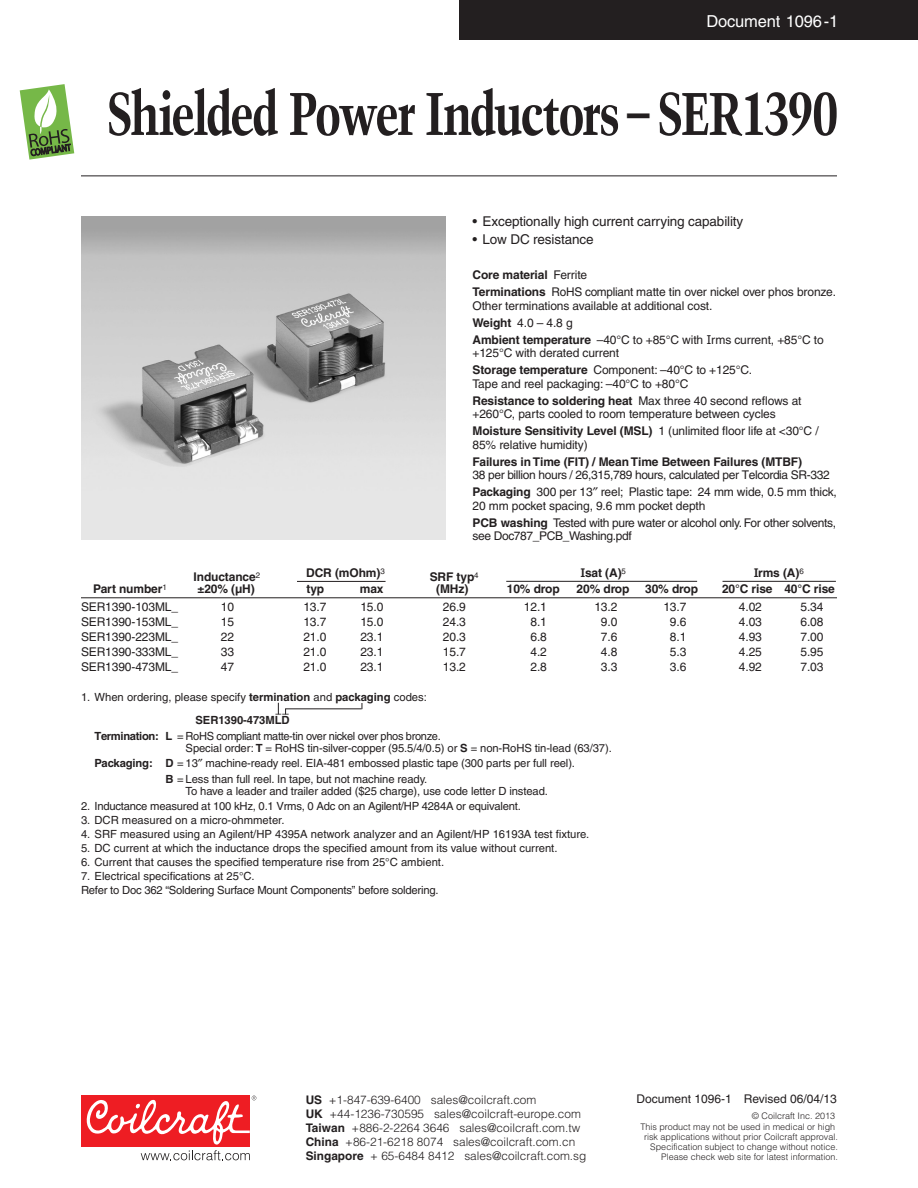
<style>
.page{position:relative;width:918px;height:1188px;background:#fff}
.page>*{position:absolute;margin:0;border:0;box-sizing:border-box;transform-origin:0 0}
.Headline{font:700 condensed 60px "Trump Mediaeval";letter-spacing:-.045em;color:#231f20}
.Document_number{font:16.5px "Helvetica";letter-spacing:-.01em;color:#fff}
.Bullets{font:13.5px "Helvetica";letter-spacing:-.01em;color:#231f20}
.Points{font:12px/13.4px "Helvetica";letter-spacing:-.01em;color:#231f20}
.Specs{font:12px "Helvetica";letter-spacing:-.01em;color:#231f20}
.Points-2{font:12px/13.4px "Helvetica";letter-spacing:-.03em;color:#231f20}
.Specs_Head{font:700 12px "Helvetica";letter-spacing:-.01em;color:#231f20}
.Points-3{font:700 12px "Helvetica";letter-spacing:-.01em;color:#231f20}
.t1{font:300 11.85px "Helvetica";color:#231f20}
.t2{font:700 11.85px/14.1px "Helvetica";color:#231f20}
.Notes{font:11.25px "Helvetica";color:#231f20}
.Note_Tol_Ter_Pac{font:11.25px/12px "Helvetica";letter-spacing:-.01em;color:#231f20}
.Notes-2{font:11.25px "Helvetica";letter-spacing:-.02em;color:#231f20}
.Note_PartNumber{font:700 11.25px "Helvetica";letter-spacing:-.005em;color:#231f20}
.t3{font:300 9px/9.9px "Helvetica";color:#231f20;text-align:right}
.s1{font-weight:400}
.s2{font-weight:700}
.s3{font-family:"Verdana"}
.s4{font-family:"Glypha"}
.s5{font-family:"Part Number Code"}
</style>
<div class="page">
<div style="left:459px;top:0;width:459px;height:40px;background:#231f20"></div>
<div style="left:81px;top:1096px;width:169px;height:51px;background:#ee1d23"></div>
<svg style="left:86px;top:1096px;width:170px;height:64px"></svg>
<svg style="left:20px;top:84px;width:54px;height:76px"></svg>
<hr style="left:81px;top:176px;width:756px;height:1px;background:#231f20">
<hr style="left:81px;top:597px;width:756px;height:1px;background:#231f20">
<hr style="left:506px;top:581px;width:191px;height:1px;background:#231f20">
<hr style="left:723px;top:581px;width:113px;height:1px;background:#231f20">
<hr style="left:285px;top:708px;width:77px;height:1px;background:#231f20">
<hr style="left:297px;top:581px;width:89px;height:1px;background:#231f20">
<img style="left:81px;top:216px;width:365px;height:324px">
<p class="Document_number" style="left:706px;top:11px;width:133px">Document 1096 -1</p>
<p class="Headline" style="left:106px;top:76px;width:734px">Shielded Power Inductors – SER1390</p>
<p class="Bullets" style="left:472px;top:214px;width:272px">• Exceptionally high current carrying capability</p>
<p class="Bullets" style="left:472px;top:232px;width:123px">• Low DC resistance</p>
<p class="Points-3" style="left:472px;top:267px;width:116px">Core material <span class="s1">Ferrite</span></p>
<p class="Points" style="left:472px;top:285px;width:365px"><span class="s2">Terminations</span> RoHS compliant matte tin over nickel over phos bronze.<br>Other terminations available at additional cost.</p>
<p class="Points" style="left:472px;top:316px;width:102px"><span class="s2">Weight</span> 4.0 – 4.8 g</p>
<p class="Points" style="left:472px;top:333px;width:353px"><span class="s2">Ambient temperature</span> –40°C to +85°C with <span class="s3">I</span>rms current, +85°C to +125°C with derated current</p>
<p class="Points" style="left:473px;top:363px;width:281px"><span class="s2">Storage temperature</span> Component: –40°C to +125°C.<br>Tape and reel packaging: –40°C to +80°C</p>
<p class="Points" style="left:473px;top:394px;width:331px"><span class="s2">Resistance to soldering heat</span> Max three 40 second reflows at +260°C, parts cooled to room temperature between cycles</p>
<p class="Points" style="left:473px;top:424px;width:348px"><span class="s2">Moisture Sensitivity Level (MSL)</span> 1 (unlimited floor life at &lt;30°C /<br>85% relative humidity)</p>
<p class="Points-2" style="left:473px;top:455px;width:359px"><span class="s2">Failures in Time (FIT) / Mean Time Between Failures (MTBF)<br></span>38 per billion hours / 26,315,789 hours, calculated per Telcordia SR-332</p>
<p class="Points" style="left:473px;top:485px;width:366px"><span class="s2">Packaging</span> 300 per 13 reel; Plastic tape: 24 mm wide, 0.5 mm thick,<br>20 mm pocket spacing, 9.6 mm pocket depth</p>
<p class="Points-2" style="left:473px;top:516px;width:365px"><span class="s2">PCB washing</span> Tested with pure water or alcohol only. For other solvents, see Doc787_PCB_Washing.pdf</p>
<p class="Specs_Head" style="left:194px;top:569px;width:68px">Inductance<sup>2</sup></p>
<p class="Specs_Head" style="left:306px;top:566px;width:80px">DCR (mOhm)<sup>3</sup></p>
<p class="Specs_Head" style="left:430px;top:569px;width:50px">SRF typ<sup>4</sup></p>
<p class="Specs_Head" style="left:581px;top:566px;width:46px"><span class="s4">I</span>sat (A)<sup>5</sup></p>
<p class="Specs_Head" style="left:754px;top:566px;width:51px"><span class="s4">I</span>rms (A)<sup>6</sup></p>
<p class="Specs_Head" style="left:93px;top:581px;width:75px">Part number<sup>1</sup></p>
<p class="Specs_Head" style="left:197px;top:581px;width:59px">±20% (µH)</p>
<p class="Specs_Head" style="left:307px;top:581px;width:19px">typ</p>
<p class="Specs_Head" style="left:360px;top:581px;width:25px">max</p>
<p class="Specs_Head" style="left:436px;top:581px;width:34px">(MHz)</p>
<p class="Specs_Head" style="left:507px;top:581px;width:54px">10% drop</p>
<p class="Specs_Head" style="left:577px;top:581px;width:54px">20% drop</p>
<p class="Specs_Head" style="left:645px;top:581px;width:54px">30% drop</p>
<p class="Specs_Head" style="left:722px;top:581px;width:114px">20°C rise 40°C rise</p>
<p class="Specs" style="left:81px;top:600px;width:99px">SER1390-103ML_</p>
<p class="Specs" style="left:221px;top:600px;width:15px">10</p>
<p class="Specs" style="left:303px;top:600px;width:24px">13.7</p>
<p class="Specs" style="left:360px;top:600px;width:24px">15.0</p>
<p class="Specs" style="left:443px;top:600px;width:24px">26.9</p>
<p class="Specs" style="left:524px;top:600px;width:24px">12.1</p>
<p class="Specs" style="left:594px;top:600px;width:24px">13.2</p>
<p class="Specs" style="left:663px;top:600px;width:24px">13.7</p>
<p class="Specs" style="left:739px;top:600px;width:24px">4.02</p>
<p class="Specs" style="left:800px;top:600px;width:24px">5.34</p>
<p class="Specs" style="left:81px;top:615px;width:99px">SER1390-153ML_</p>
<p class="Specs" style="left:221px;top:615px;width:15px">15</p>
<p class="Specs" style="left:303px;top:615px;width:24px">13.7</p>
<p class="Specs" style="left:360px;top:615px;width:24px">15.0</p>
<p class="Specs" style="left:443px;top:615px;width:24px">24.3</p>
<p class="Specs" style="left:530px;top:615px;width:18px">8.1</p>
<p class="Specs" style="left:601px;top:615px;width:18px">9.0</p>
<p class="Specs" style="left:670px;top:615px;width:18px">9.6</p>
<p class="Specs" style="left:739px;top:615px;width:24px">4.03</p>
<p class="Specs" style="left:800px;top:615px;width:24px">6.08</p>
<p class="Specs" style="left:81px;top:630px;width:99px">SER1390-223ML_</p>
<p class="Specs" style="left:221px;top:630px;width:15px">22</p>
<p class="Specs" style="left:303px;top:630px;width:24px">21.0</p>
<p class="Specs" style="left:360px;top:630px;width:24px">23.1</p>
<p class="Specs" style="left:443px;top:630px;width:24px">20.3</p>
<p class="Specs" style="left:530px;top:630px;width:18px">6.8</p>
<p class="Specs" style="left:601px;top:630px;width:18px">7.6</p>
<p class="Specs" style="left:670px;top:630px;width:18px">8.1</p>
<p class="Specs" style="left:739px;top:630px;width:24px">4.93</p>
<p class="Specs" style="left:800px;top:630px;width:24px">7.00</p>
<p class="Specs" style="left:81px;top:645px;width:99px">SER1390-333ML_</p>
<p class="Specs" style="left:221px;top:645px;width:15px">33</p>
<p class="Specs" style="left:303px;top:645px;width:24px">21.0</p>
<p class="Specs" style="left:360px;top:645px;width:24px">23.1</p>
<p class="Specs" style="left:443px;top:645px;width:24px">15.7</p>
<p class="Specs" style="left:530px;top:645px;width:18px">4.2</p>
<p class="Specs" style="left:601px;top:645px;width:18px">4.8</p>
<p class="Specs" style="left:670px;top:645px;width:18px">5.3</p>
<p class="Specs" style="left:739px;top:645px;width:24px">4.25</p>
<p class="Specs" style="left:800px;top:645px;width:24px">5.95</p>
<p class="Specs" style="left:81px;top:660px;width:99px">SER1390-473ML_</p>
<p class="Specs" style="left:221px;top:660px;width:15px">47</p>
<p class="Specs" style="left:303px;top:660px;width:24px">21.0</p>
<p class="Specs" style="left:360px;top:660px;width:24px">23.1</p>
<p class="Specs" style="left:443px;top:660px;width:24px">13.2</p>
<p class="Specs" style="left:530px;top:660px;width:18px">2.8</p>
<p class="Specs" style="left:601px;top:660px;width:18px">3.3</p>
<p class="Specs" style="left:670px;top:660px;width:18px">3.6</p>
<p class="Specs" style="left:739px;top:660px;width:24px">4.92</p>
<p class="Specs" style="left:800px;top:660px;width:24px">7.03</p>
<p class="Notes" style="left:81px;top:691px;width:347px">1. When ordering, please specify <span class="s2">termination</span> and <span class="s2">packaging</span> codes:</p>
<p class="Note_PartNumber" style="left:195px;top:714px;width:96px">SER1390-473M<span class="s5">LD</span></p>
<p class="Note_Tol_Ter_Pac" style="left:186px;top:730px;width:428px;text-indent:-91px"><span class="s2">Termination: L</span> = RoHS compliant matte-tin over nickel over phos bronze.<br>Special order: <span class="s2">T</span> = RoHS tin-silver-copper (95.5/4/0.5) or <span class="s2">S</span> = non-RoHS tin-lead (63/37).</p>
<p class="Note_Tol_Ter_Pac" style="left:94px;top:757px;width:482px"><span class="s2">Packaging: D</span> = 13 machine-ready reel. EIA-481 embossed plastic tape (300 parts per full reel).</p>
<p class="Note_Tol_Ter_Pac" style="left:186px;top:773px;width:364px;text-indent:-20px"><span class="s2">B</span> = Less than full reel. In tape, but not machine ready.<br>To have a leader and trailer added ($25 charge), use code letter D instead.</p>
<p class="Notes-2" style="left:81px;top:800px;width:441px">2. Inductance measured at 100 kHz, 0.1 Vrms, 0 Adc on an Agilent/HP 4284A or equivalent.</p>
<p class="Notes" style="left:81px;top:814px;width:205px">3. DCR measured on a micro-ohmmeter.</p>
<p class="Notes" style="left:81px;top:828px;width:510px">4. SRF measured using an Agilent/HP 4395A network analyzer and an Agilent/HP 16193A test fixture.</p>
<p class="Notes" style="left:81px;top:841px;width:478px">5. DC current at which the inductance drops the specified amount from its value without current.</p>
<p class="Notes" style="left:81px;top:855px;width:365px">6. Current that causes the specified temperature rise from 25°C ambient.</p>
<p class="Notes" style="left:81px;top:869px;width:175px">7. Electrical specifications at 25°C.</p>
<p class="Notes-2" style="left:81px;top:883px;width:359px">Refer to Doc 362 “Soldering Surface Mount Components” before soldering.</p>
<p class="t1" style="left:329px;top:1092px;width:209px">+1-847-639-6400 sales@coilcraft.com</p>
<p class="t1" style="left:329px;top:1106px;width:253px">+44-1236-730595 sales@coilcraft-europe.com</p>
<p class="t1" style="left:352px;top:1121px;width:230px">+886-2-2264 3646 sales@coilcraft.com.tw</p>
<p class="t1" style="left:345px;top:1135px;width:232px">+86-21-6218 8074 sales@coilcraft.com.cn</p>
<p class="t1" style="left:370px;top:1149px;width:218px">+ 65-6484 8412 sales@coilcraft.com.sg</p>
<p class="t2" style="left:306px;top:1093px;width:59px">US<br>UK<br>Taiwan<br>China<br>Singapore</p>
<p class="Points" style="left:637px;top:1092px;width:202px">Document 1096-1 Revised 06/04/13</p>
<p class="t3" style="left:640px;top:1110px;width:196px;line-height:11.4px">© Coilcraft Inc. 2013<br>This product may not be used in medical or high</p>
<p class="t3" style="left:644px;top:1132px;width:195px">risk applications without prior Coilcraft approval.<br>Specification subject to change without notice.<br>Please check web site for latest information.</p>
</div>
